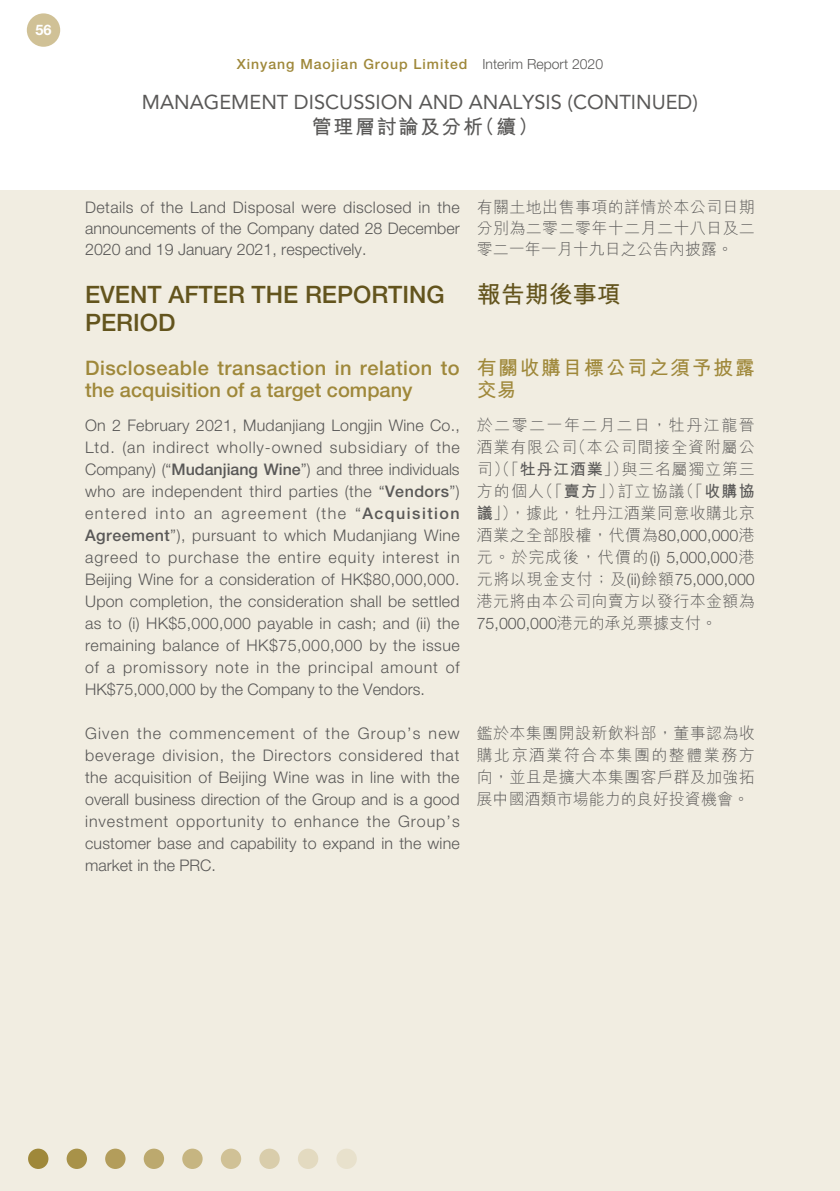
<style>
.page{position:relative;width:840px;height:1191px;background:#fff}
.page>*{position:absolute;margin:0;border:0;box-sizing:border-box;transform-origin:0 0}
.t1{font:500 24px/28px "Helvetica Neue LT Std";color:#63541d}
.t2{font:700 24px "M Hei HK";color:#63541d}
.t3{font:500 20px/22px "Helvetica Neue LT Std";letter-spacing:.025em;color:#9f883a}
.t4{font:20px "Avenir LT Std";color:#595857}
.t5{font:700 20px/22px "M Hei HK";letter-spacing:.075em;color:#9f883a}
.t6{font:700 20px "M Hei HK";letter-spacing:.08em;color:#595857}
.t7{font:300 16px/22px "Helvetica Neue LT Std";color:#595857;text-align:justify}
.t8{font:300 16px/22px "M Hei HK";letter-spacing:.025em;color:#595857;text-align:justify}
.t9{font:700 14.4px "Helvetica Neue LT Std";color:#fff}
.t10{font:500 14px "Helvetica Neue LT Std";letter-spacing:.07em;color:#9f883a}
.s1{font-weight:300;color:#595857}
.s2{font-weight:500}
.s3{font-weight:700}
.s4{font-family:"Helvetica Neue LT Std"}
.s5{font-family:"M Hei HK"}
</style>
<div class="page">
<div style="left:0;top:190px;width:839px;height:1001px;background:#f1ede1"></div>
<div style="left:27px;top:13px;width:33px;height:34px;background:#d0c196;border-radius:50%"></div>
<div style="left:28px;top:1148px;width:20px;height:21px;background:#9f883a;border-radius:50%"></div>
<div style="left:67px;top:1148px;width:20px;height:21px;background:#a89249;border-radius:50%"></div>
<div style="left:105px;top:1148px;width:20px;height:21px;background:#b39d5b;border-radius:50%"></div>
<div style="left:144px;top:1148px;width:20px;height:21px;background:#bca96e;border-radius:50%"></div>
<div style="left:182px;top:1148px;width:20px;height:21px;background:#c6b581;border-radius:50%"></div>
<div style="left:221px;top:1148px;width:20px;height:21px;background:#d0c196;border-radius:50%"></div>
<div style="left:259px;top:1148px;width:20px;height:21px;background:#d9cdab;border-radius:50%"></div>
<div style="left:298px;top:1148px;width:20px;height:21px;background:#e3dac0;border-radius:50%"></div>
<div style="left:336px;top:1148px;width:20px;height:21px;background:#e8e1cc;border-radius:50%"></div>
<p class="t9" style="left:35px;top:21px;width:18px">56</p>
<p class="t10" style="left:236px;top:56px;width:368px">Xinyang Maojian Group Limited <span class="s1">Interim Report 2020</span></p>
<p class="t4" style="left:142px;top:90px;width:557px">MANAGEMENT DISCUSSION AND ANALYSIS (CONTINUED)</p>
<p class="t6" style="left:312px;top:112px;width:228px">管理層討論及分析（續）</p>
<p class="t7" style="left:85px;top:196px;width:376px;line-height:21px">Details of the Land Disposal were disclosed in the announcements of the Company dated 28 December 2020 and 19 January 2021, respectively.</p>
<h1 class="t1" style="left:85px;top:280px;width:361px">EVENT AFTER THE REPORTING<br>PERIOD</h1>
<p class="t3" style="left:85px;top:357px;width:376px">Discloseable transaction in relation to the acquisition of a target company</p>
<p class="t7" style="left:85px;top:414px;width:376px">On 2 February 2021, Mudanjiang Longjin Wine Co., Ltd. (an indirect wholly-owned subsidiary of the Company) (“<span class="s2">Mudanjiang Wine</span>”) and three individuals who are independent third parties (the “<span class="s2">Vendors</span>”) entered into an agreement (the “<span class="s2">Acquisition Agreement</span>”), pursuant to which Mudanjiang Wine agreed to purchase the entire equity interest in Beijing Wine for a consideration of HK$80,000,000.<br>Upon completion, the consideration shall be settled as to (i) HK$5,000,000 payable in cash; and (ii) the remaining balance of HK$75,000,000 by the issue of a promissory note in the principal amount of HK$75,000,000 by the Company to the Vendors.</p>
<p class="t7" style="left:85px;top:722px;width:376px">Given the commencement of the Group’s new beverage division, the Directors considered that the acquisition of Beijing Wine was in line with the overall business direction of the Group and is a good investment opportunity to enhance the Group’s customer base and capability to expand in the wine market in the PRC.</p>
<p class="t8" style="left:476px;top:196px;width:279px;line-height:21px">有關土地出售事項的詳情於本公司日期分別為二零二零年十二月二十八日及二零二一年一月十九日之公告內披露。</p>
<h1 class="t2" style="left:476px;top:276px;width:145px">報告期後事項</h1>
<p class="t5" style="left:476px;top:355px;width:279px">有關收購目標公司之須予披露交易</p>
<p class="t8" style="left:476px;top:414px;width:279px">於二零二一年二月二日，牡丹江龍晉酒業有限公司（本公司間接全資附屬公司）（「<span class="s3">牡丹江酒業</span>」）與三名屬獨立第三方的個人（「<span class="s3">賣方</span>」）訂立協議（「<span class="s3">收購協議</span>」），據此，牡丹江酒業同意收購北京酒業之全部股權，代價為<span class="s4">80,000,000</span>港</p>
<p class="t7" style="left:476px;top:546px;width:279px"><span class="s5">元。於完成後，代價的</span>(i) 5,000,000<span class="s5">港元將以現金支付；及</span>(ii)<span class="s5">餘額</span>75,000,000</p>
<p class="t8" style="left:476px;top:590px;width:279px">港元將由本公司向賣方以發行本金額為</p>
<p class="t7" style="left:476px;top:612px;width:242px">75,000,000<span class="s5">港元的承兌票據支付。</span></p>
<p class="t8" style="left:476px;top:722px;width:279px">鑑於本集團開設新飲料部，董事認為收購北京酒業符合本集團的整體業務方向，並且是擴大本集團客戶群及加強拓展中國酒類市場能力的良好投資機會。</p>
</div>
